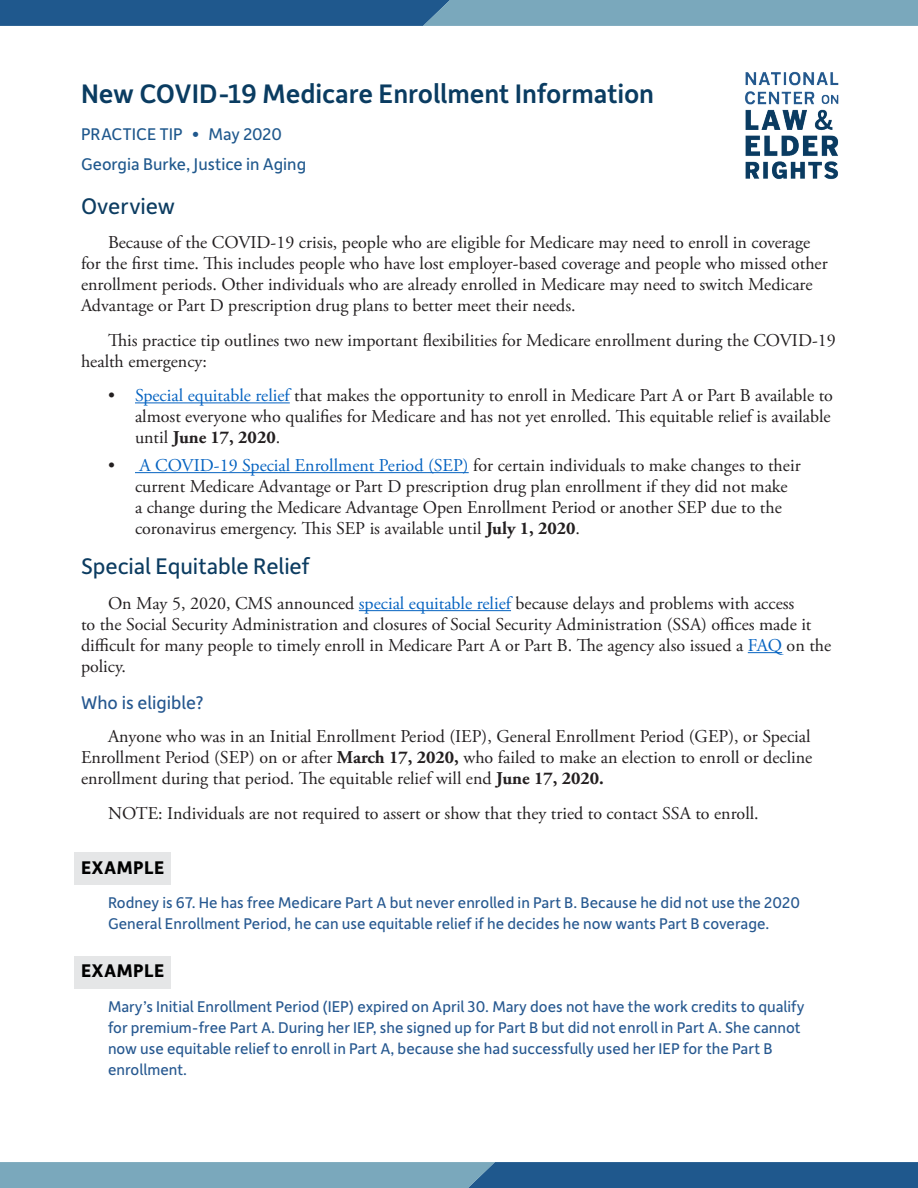
<style>
.page{position:relative;width:918px;height:1188px;background:#fff}
.page>*{position:absolute;margin:0;border:0;box-sizing:border-box;transform-origin:0 0}
.t1{font:500 28.5px "Depot New";letter-spacing:-.005em;color:#0a3c61}
.t2{font:24px "Depot New";color:#0c3c61}
.Subheader{font:19.5px "Depot New";color:#265890}
.Examples{font:700 19.5px "Depot New";letter-spacing:.02em;color:#000}
.Body_Text{font:18px/21px "Adobe Garamond Pro";color:#231f20}
.Author_Names{font:18px "Depot New";color:#1f588d}
.Examples_subtext{font:16.5px/21px "Depot New";color:#265890}
.s1{color:#0563c1}
.s2{font-weight:700}
</style>
<div class="page">
<img style="left:745px;top:71px;width:94px;height:109px">
<svg style="left:0;top:1162px;width:918px;height:26px"></svg>
<svg style="left:0;top:0;width:918px;height:26px"></svg>
<hr style="left:135px;top:402px;width:155px;height:1px;background:#0563c1">
<hr style="left:135px;top:472px;width:334px;height:1px;background:#0563c1">
<hr style="left:359px;top:610px;width:152px;height:1px;background:#0563c1">
<hr style="left:748px;top:652px;width:34px;height:1px;background:#0563c1">
<div style="left:74px;top:852px;width:97px;height:33px;background:#e5e6e7"></div>
<div style="left:74px;top:956px;width:97px;height:33px;background:#e5e6e7"></div>
<p class="t1" style="left:81px;top:75px;width:575px">New COVID-19 Medicare Enrollment Information</p>
<p class="Author_Names" style="left:81px;top:122px;width:202px">PRACTICE TIP • May 2020</p>
<p class="Author_Names" style="left:81px;top:152px;width:227px">Georgia Burke, Justice in Aging</p>
<p class="t2" style="left:81px;top:190px;width:96px">Overview</p>
<p class="Body_Text" style="left:81px;top:233px;width:748px;text-indent:27px">Because of the COVID-19 crisis, people who are eligible for Medicare may need to enroll in coverage for the first time. This includes people who have lost employer-based coverage and people who missed other enrollment periods. Other individuals who are already enrolled in Medicare may need to switch Medicare Advantage or Part D prescription drug plans to better meet their needs.</p>
<p class="Body_Text" style="left:81px;top:330px;width:756px;text-indent:27px">This practice tip outlines two new important flexibilities for Medicare enrollment during the COVID-19 health emergency:</p>
<p class="Body_Text" style="left:135px;top:386px;width:700px;text-indent:-27px">• <span class="s1">Special equitable relief</span> that makes the opportunity to enroll in Medicare Part A or Part B available to almost everyone who qualifies for Medicare and has not yet enrolled. This equitable relief is available until <span class="s2">June 17, 2020</span>.</p>
<p class="Body_Text" style="left:135px;top:455px;width:667px;text-indent:-27px">• <span class="s1">A COVID-19 Special Enrollment Period (SEP)</span> for certain individuals to make changes to their current Medicare Advantage or Part D prescription drug plan enrollment if they did not make<br>a change during the Medicare Advantage Open Enrollment Period or another SEP due to the coronavirus emergency. This SEP is available until <span class="s2">July 1, 2020</span>.</p>
<p class="t2" style="left:81px;top:551px;width:230px">Special Equitable Relief</p>
<p class="Body_Text" style="left:81px;top:593px;width:752px;text-indent:27px">On May 5, 2020, CMS announced <span class="s1">special equitable relief</span> because delays and problems with access<br>to the Social Security Administration and closures of Social Security Administration (SSA) offices made it difficult for many people to timely enroll in Medicare Part A or Part B. The agency also issued a <span class="s1">FAQ</span> on the policy.</p>
<p class="Subheader" style="left:81px;top:690px;width:124px">Who is eligible?</p>
<p class="Body_Text" style="left:81px;top:727px;width:733px;text-align:justify;text-indent:27px">Anyone who was in an Initial Enrollment Period (IEP), General Enrollment Period (GEP), or Special Enrollment Period (SEP) on or after <span class="s2">March 17, 2020,</span> who failed to make an election to enroll or decline enrollment during that period. The equitable relief will end <span class="s2">June 17, 2020.</span></p>
<p class="Body_Text" style="left:108px;top:803px;width:652px">NOTE: Individuals are not required to assert or show that they tried to contact SSA to enroll.</p>
<p class="Examples" style="left:81px;top:854px;width:85px">EXAMPLE</p>
<p class="Examples_subtext" style="left:108px;top:891px;width:694px">Rodney is 67. He has free Medicare Part A but never enrolled in Part B. Because he did not use the 2020<br>General Enrollment Period, he can use equitable relief if he decides he now wants Part B coverage.</p>
<p class="Examples" style="left:81px;top:958px;width:85px">EXAMPLE</p>
<p class="Examples_subtext" style="left:108px;top:995px;width:698px">Mary’s Initial Enrollment Period (IEP) expired on April 30. Mary does not have the work credits to qualify for premium-free Part A. During her IEP, she signed up for Part B but did not enroll in Part A. She cannot now use equitable relief to enroll in Part A, because she had successfully used her IEP for the Part B enrollment.</p>
</div>
